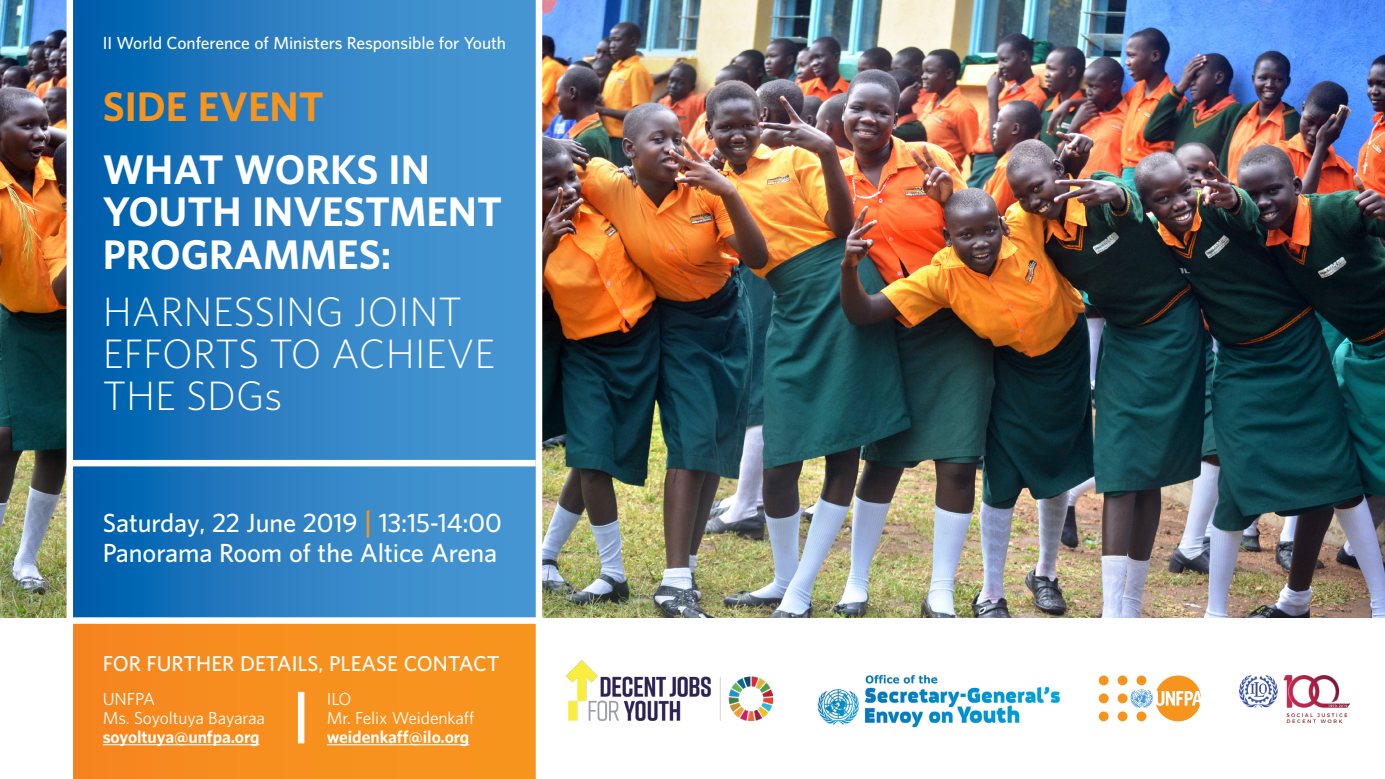
<style>
.page{position:relative;width:1385px;height:779px;background:#fff}
.page>*{position:absolute;margin:0;border:0;box-sizing:border-box;transform-origin:0 0}
.t1{font:300 37.62px/42.4px "UNFPA";color:#fff}
.t2{font:700 37.62px/42.4px "UNFPA";color:#fff}
.t3{font:700 37.62px "UNFPA";color:#f7941e}
.t4{font:600 23.8px/29.6px "UNFPA";letter-spacing:-.005em;color:#fff}
.t5{font:600 19.43px "UNFPA";color:#fff}
.t6{font:600 15.92px "UNFPA";letter-spacing:-.005em;color:#fff}
.t7{font:15.92px/18.7px "UNFPA Text";letter-spacing:-.005em;color:#fff}
.t8{font:700 15.92px "UNFPA";letter-spacing:-.005em;color:#fff}
.s1{font-size:27.47px;color:#f7941e}
</style>
<div class="page">
<img style="left:817px;top:675px;width:243px;height:53px">
<img style="left:1239px;top:675px;width:109px;height:48px">
<div style="left:1117px;top:693px;width:10px;height:10px;background:#f7941e;border-radius:50%"></div>
<div style="left:1117px;top:711px;width:10px;height:10px;background:#f7941e;border-radius:50%"></div>
<div style="left:1117px;top:675px;width:10px;height:10px;background:#f7941e;border-radius:50%"></div>
<div style="left:1098px;top:693px;width:10px;height:10px;background:#f7941e;border-radius:50%"></div>
<div style="left:1098px;top:711px;width:10px;height:10px;background:#f7941e;border-radius:50%"></div>
<div style="left:1098px;top:675px;width:10px;height:10px;background:#f7941e;border-radius:50%"></div>
<svg style="left:1130px;top:675px;width:70px;height:46px"></svg>
<img style="left:542px;top:0;width:842px;height:617px">
<img style="left:0;top:0;width:67px;height:617px">
<svg style="left:73px;top:0;width:463px;height:617px;background:#2a7fc2"></svg>
<svg style="left:73px;top:617px;width:463px;height:162px;background:#f69328"></svg>
<div style="left:71px;top:460px;width:464px;height:6px;background:#fff"></div>
<div style="left:298px;top:692px;width:6px;height:51px;background:#fff"></div>
<hr style="left:327px;top:744px;width:142px;height:1px;background:#fff">
<hr style="left:103px;top:744px;width:156px;height:1px;background:#fff">
<img style="left:566px;top:660px;width:206px;height:60px">
<p class="t6" style="left:103px;top:32px;width:405px">II World Conference of Ministers Responsible for Youth</p>
<h1 class="t3" style="left:103px;top:81px;width:222px">SIDE EVENT</h1>
<h1 class="t2" style="left:103px;top:147px;width:401px">WHAT WORKS IN<br>YOUTH INVESTMENT<br>PROGRAMMES:</h1>
<h1 class="t1" style="left:103px;top:289px;width:394px">HARNESSING JOINT<br>EFFORTS TO ACHIEVE<br>THE SDGs</h1>
<p class="t4" style="left:103px;top:508px;width:400px">Saturday, 22 June 2019 <span class="s1">|</span> 13:15-14:00<br>Panorama Room of the Altice Arena</p>
<p class="t5" style="left:103px;top:651px;width:398px">FOR FURTHER DETAILS, PLEASE CONTACT</p>
<p class="t7" style="left:327px;top:689px;width:149px">ILO<br>Mr. Felix Weidenkaff</p>
<p class="t8" style="left:327px;top:726px;width:144px">weidenkaff@ilo.org</p>
<p class="t7" style="left:103px;top:689px;width:164px">UNFPA<br>Ms. Soyoltuya Bayaraa</p>
<p class="t8" style="left:103px;top:726px;width:158px">soyoltuya@unfpa.org</p>
</div>
